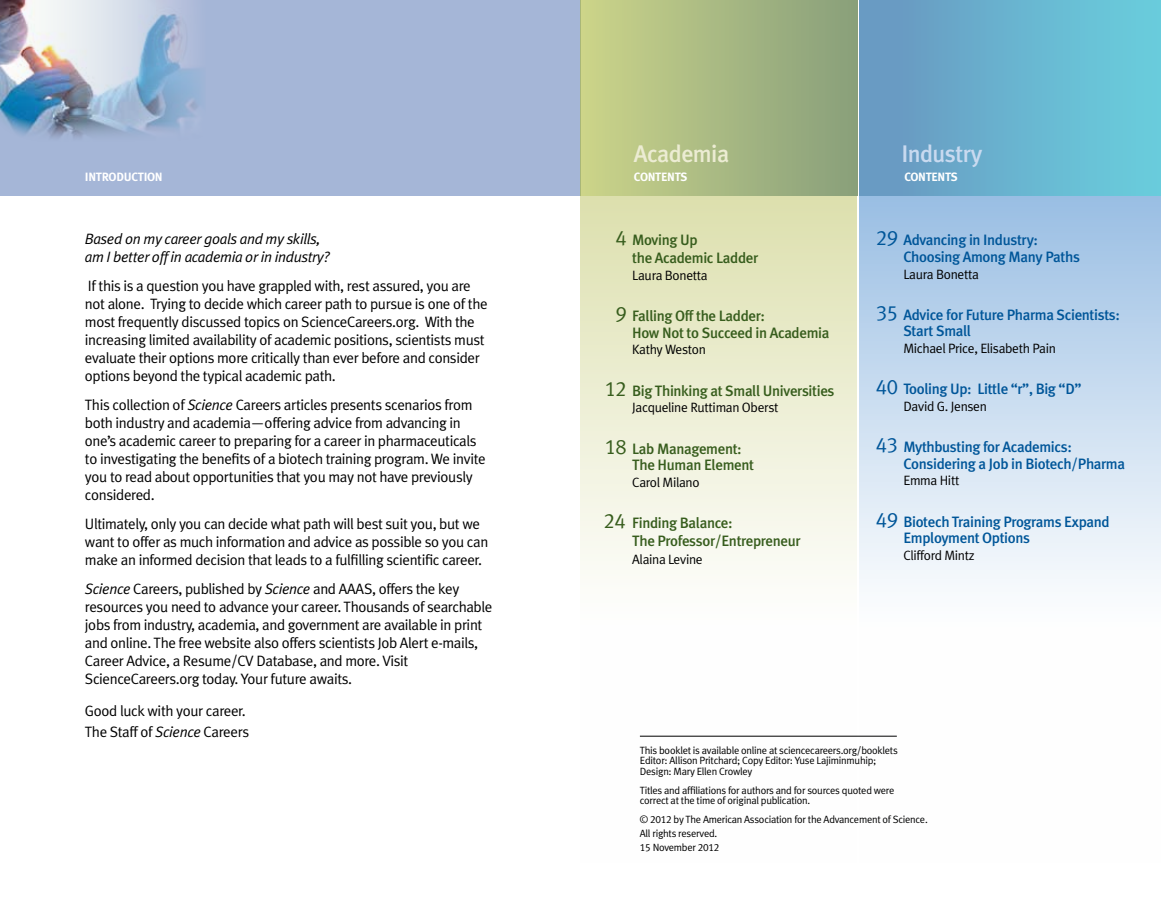
<style>
.page{position:relative;width:1161px;height:905px;background:#fff}
.page>*{position:absolute;margin:0;border:0;box-sizing:border-box;transform-origin:0 0}
.t1{font:500 24px "Meta Plus";letter-spacing:-.025em;color:#ececd3}
.t2{font:500 24px "Meta Plus";letter-spacing:-.025em;color:#c9daf0}
.t3{font:15px/18px "Meta Plus Normal";letter-spacing:-.025em;color:#000}
.t4{font:500 15px/16.5px "Meta Plus";letter-spacing:-.025em;color:#005699}
.t5{font:500 15px/18px "Meta Plus";letter-spacing:-.025em;color:#375d1d}
.t6{font:italic 15px/18px "Meta Plus Normal";letter-spacing:-.025em;color:#000}
.t7{font:13.5px "Meta Plus Normal";letter-spacing:-.025em;color:#000}
.t8{font:700 12px "Meta Plus";letter-spacing:.15em;color:#fff}
.t9{font:10.5px/10.5px "Meta Plus Normal";letter-spacing:-.025em;color:#000}
.s1{font-style:italic}
.s2{font-family:"Meta Plus Normal Caps";font-weight:400;font-size:21px}
.s3{font-family:"Meta Plus Normal Caps"}
</style>
<div class="page">
<div style="left:0;top:0;width:580px;height:196px;background:#a5b6d7"></div>
<img style="left:0;top:0;width:200px;height:138px">
<div style="left:580px;top:196px;width:277px;height:666px;background:linear-gradient(to bottom,#e1e4b9,#fff)"></div>
<hr style="left:640px;top:735px;width:257px;height:1px;background:#000">
<div style="left:580px;top:0;width:277px;height:196px;background:linear-gradient(to right,#cbd48a,#889f7b)"></div>
<div style="left:859px;top:0;width:302px;height:196px;background:linear-gradient(to right,#6996c0,#69cfdd)"></div>
<svg style="left:859px;top:196px;width:302px;height:541px"></svg>
<p class="t8" style="left:85px;top:169px;width:79px">INTRODUCTION</p>
<p class="t6" style="left:85px;top:230px;width:245px">Based on my career goals and my skills, am I better off in academia or in industry?</p>
<p class="t3" style="left:85px;top:277px;width:404px">If this is a question you have grappled with, rest assured, you are not alone. Trying to decide which career path to pursue is one of the most frequently discussed topics on ScienceCareers.org. With the increasing limited availability of academic positions, scientists must evaluate their options more critically than ever before and consider options beyond the typical academic path.</p>
<p class="t3" style="left:85px;top:396px;width:402px">This collection of <span class="s1">Science</span> Careers articles presents scenarios from both industry and academia—offering advice from advancing in one’s academic career to preparing for a career in pharmaceuticals to investigating the benefits of a biotech training program. We invite you to read about opportunities that you may not have previously considered.</p>
<p class="t3" style="left:85px;top:514px;width:405px">Ultimately, only you can decide what path will best suit you, but we want to offer as much information and advice as possible so you can make an informed decision that leads to a fulfilling scientific career.</p>
<p class="t3" style="left:85px;top:579px;width:409px"><span class="s1">Science</span> Careers, published by <span class="s1">Science</span> and AAAS, offers the key resources you need to advance your career. Thousands of searchable jobs from industry, academia, and government are available in print and online. The free website also offers scientists Job Alert e-mails, Career Advice, a Resume/CV Database, and more. Visit ScienceCareers.org today. Your future awaits.</p>
<p class="t3" style="left:85px;top:699px;width:166px;line-height:21px">Good luck with your career.<br>The Staff of <span class="s1">Science</span> Careers</p>
<h1 class="t1" style="left:634px;top:140px;width:97px">Academia</h1>
<p class="t8" style="left:634px;top:169px;width:55px">CONTENTS</p>
<p class="t5" style="left:632px;top:231px;width:128px;text-indent:-17px"><span class="s2">4</span> Moving Up<br>the Academic Ladder</p>
<p class="t7" style="left:632px;top:267px;width:77px">Laura Bonetta</p>
<p class="t5" style="left:632px;top:308px;width:199px;line-height:16.5px;text-indent:-17px"><span class="s2">9</span> Falling Off the Ladder:<br>How Not to Succeed in Academia</p>
<p class="t7" style="left:632px;top:342px;width:75px">Kathy Weston</p>
<p class="t5" style="left:605px;top:381px;width:231px"><span class="s2">12</span> Big Thinking at Small Universities</p>
<p class="t7" style="left:632px;top:400px;width:148px">Jacqueline Ruttiman Oberst</p>
<p class="t5" style="left:632px;top:440px;width:123px;line-height:16.5px;text-indent:-27px"><span class="s2">18</span> Lab Management:<br>The Human Element</p>
<p class="t7" style="left:632px;top:474px;width:69px">Carol Milano</p>
<p class="t5" style="left:632px;top:514px;width:170px;text-indent:-28px"><span class="s2">24</span> Finding Balance:<br>The Professor/Entrepreneur</p>
<p class="t7" style="left:632px;top:551px;width:72px">Alaina Levine</p>
<h1 class="t2" style="left:901px;top:140px;width:83px">Industry</h1>
<p class="t8" style="left:904px;top:169px;width:55px">CONTENTS</p>
<p class="t4" style="left:903px;top:232px;width:178px;text-indent:-27px"><span class="s2">29</span> Advancing in Industry:<br>Choosing Among Many Paths</p>
<p class="t7" style="left:903px;top:266px;width:77px">Laura Bonetta</p>
<p class="t4" style="left:903px;top:306px;width:218px;text-indent:-27px"><span class="s2">35</span> Advice for Future Pharma Scientists:<br>Start Small</p>
<p class="t7" style="left:903px;top:340px;width:154px">Michael Price, Elisabeth Pain</p>
<p class="t4" style="left:876px;top:381px;width:207px"><span class="s2">40</span> Tooling Up: Little “r”, Big “D”</p>
<p class="t7" style="left:903px;top:398px;width:85px">David G. Jensen</p>
<p class="t4" style="left:903px;top:438px;width:223px;text-indent:-28px"><span class="s2">43</span> Mythbusting for Academics:<br>Considering a Job in Biotech/Pharma</p>
<p class="t7" style="left:903px;top:473px;width:57px">Emma Hitt</p>
<p class="t4" style="left:903px;top:513px;width:208px;text-indent:-28px"><span class="s2">49</span> Biotech Training Programs Expand<br>Employment Options</p>
<p class="t7" style="left:903px;top:547px;width:73px">Clifford Mintz</p>
<p class="t9" style="left:640px;top:744px;width:259px">This booklet is available online at sciencecareers.org/booklets<br>Editor: Allison Pritchard; Copy Editor: Yuse Lajiminmuhip;<br>Design: Mary Ellen Crowley</p>
<p class="t9" style="left:640px;top:784px;width:256px">Titles and affiliations for authors and for sources quoted were correct at the time of original publication.</p>
<p class="t9" style="left:640px;top:812px;width:289px;line-height:13.8px">© <span class="s3">2012</span> by The American Association for the Advancement of Science.<br>All rights reserved.<br><span class="s3">15</span> November <span class="s3">2012</span></p>
</div>
